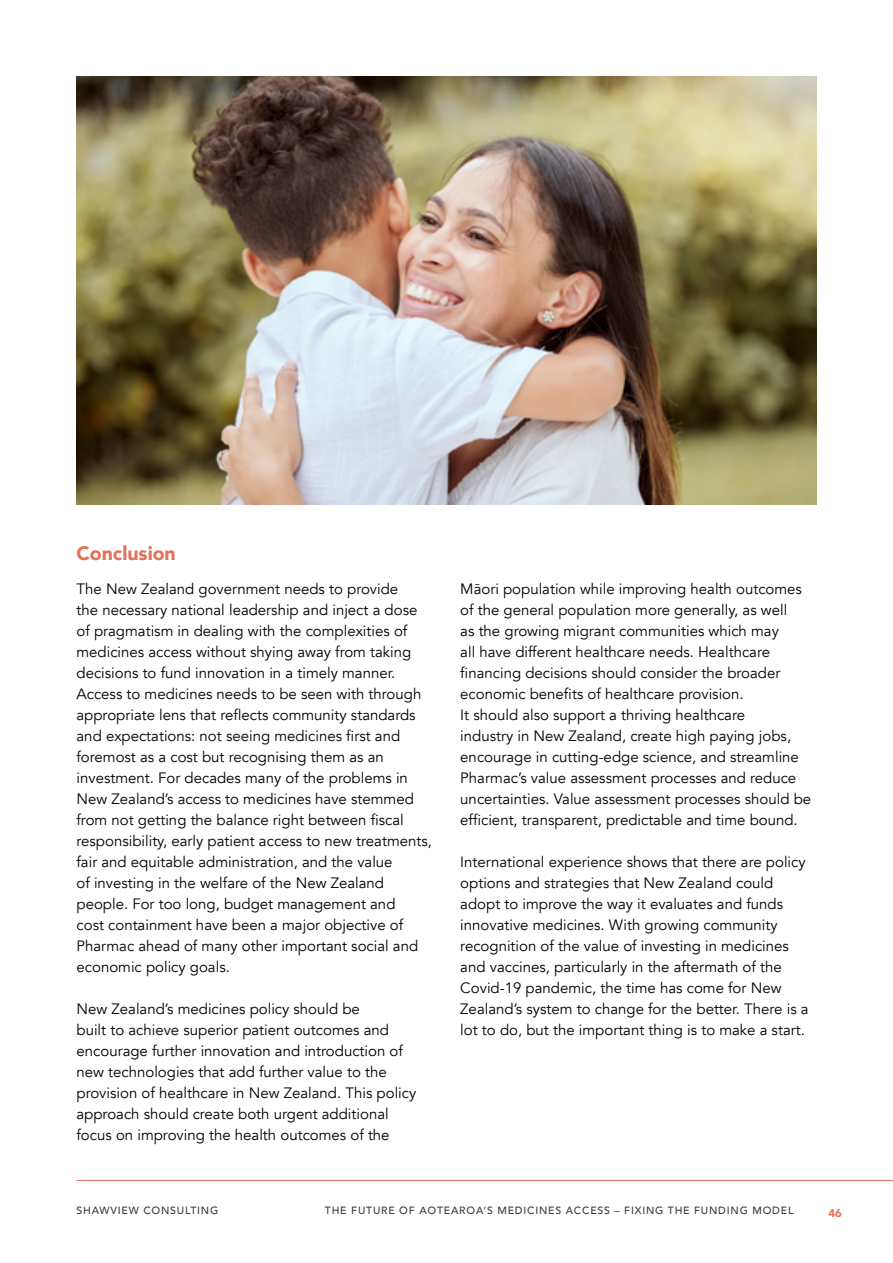
<style>
.page{position:relative;width:893px;height:1263px;background:#fff}
.page>*{position:absolute;margin:0;border:0;box-sizing:border-box;transform-origin:0 0}
.t1{font:900 19.5px "Avenir";color:#e27259}
.t2{font:15px/21px "Avenir";color:#000}
.t3{font:900 11.25px "Avenir";color:#e27259}
.t4{font:500 10.5px "Avenir";letter-spacing:.075em;color:#3c3b40}
</style>
<div class="page">
<img style="left:77px;top:77px;width:739px;height:427px">
<hr style="left:77px;top:1180px;width:816px;height:1px;background:#e27259">
<h1 class="t1" style="left:77px;top:537px;width:101px">Conclusion</h1>
<p class="t2" style="left:77px;top:578px;width:357px">The New Zealand government needs to provide<br>the necessary national leadership and inject a dose of pragmatism in dealing with the complexities of medicines access without shying away from taking decisions to fund innovation in a timely manner.<br>Access to medicines needs to be seen with through appropriate lens that reflects community standards and expectations: not seeing medicines first and foremost as a cost but recognising them as an investment. For decades many of the problems in New Zealand’s access to medicines have stemmed from not getting the balance right between fiscal responsibility, early patient access to new treatments, fair and equitable administration, and the value<br>of investing in the welfare of the New Zealand people. For too long, budget management and<br>cost containment have been a major objective of Pharmac ahead of many other important social and economic policy goals.</p>
<p class="t2" style="left:77px;top:998px;width:341px">New Zealand’s medicines policy should be<br>built to achieve superior patient outcomes and encourage further innovation and introduction of new technologies that add further value to the provision of healthcare in New Zealand. This policy approach should create both urgent additional focus on improving the health outcomes of the</p>
<p class="t2" style="left:460px;top:578px;width:352px">Māori population while improving health outcomes of the general population more generally, as well<br>as the growing migrant communities which may<br>all have different healthcare needs. Healthcare financing decisions should consider the broader economic benefits of healthcare provision.<br>It should also support a thriving healthcare<br>industry in New Zealand, create high paying jobs, encourage in cutting-edge science, and streamline Pharmac’s value assessment processes and reduce uncertainties. Value assessment processes should be efficient, transparent, predictable and time bound.</p>
<p class="t2" style="left:460px;top:851px;width:350px">International experience shows that there are policy options and strategies that New Zealand could adopt to improve the way it evaluates and funds innovative medicines. With growing community recognition of the value of investing in medicines and vaccines, particularly in the aftermath of the Covid-19 pandemic, the time has come for New Zealand’s system to change for the better. There is a lot to do, but the important thing is to make a start.</p>
<p class="t4" style="left:77px;top:1201px;width:143px">SHAWVIEW CONSULTING</p>
<p class="t4" style="left:325px;top:1201px;width:470px">THE FUTURE OF AOTEAROA’S MEDICINES ACCESS – FIXING THE FUNDING MODEL</p>
<p class="t3" style="left:829px;top:1203px;width:15px">46</p>
</div>
